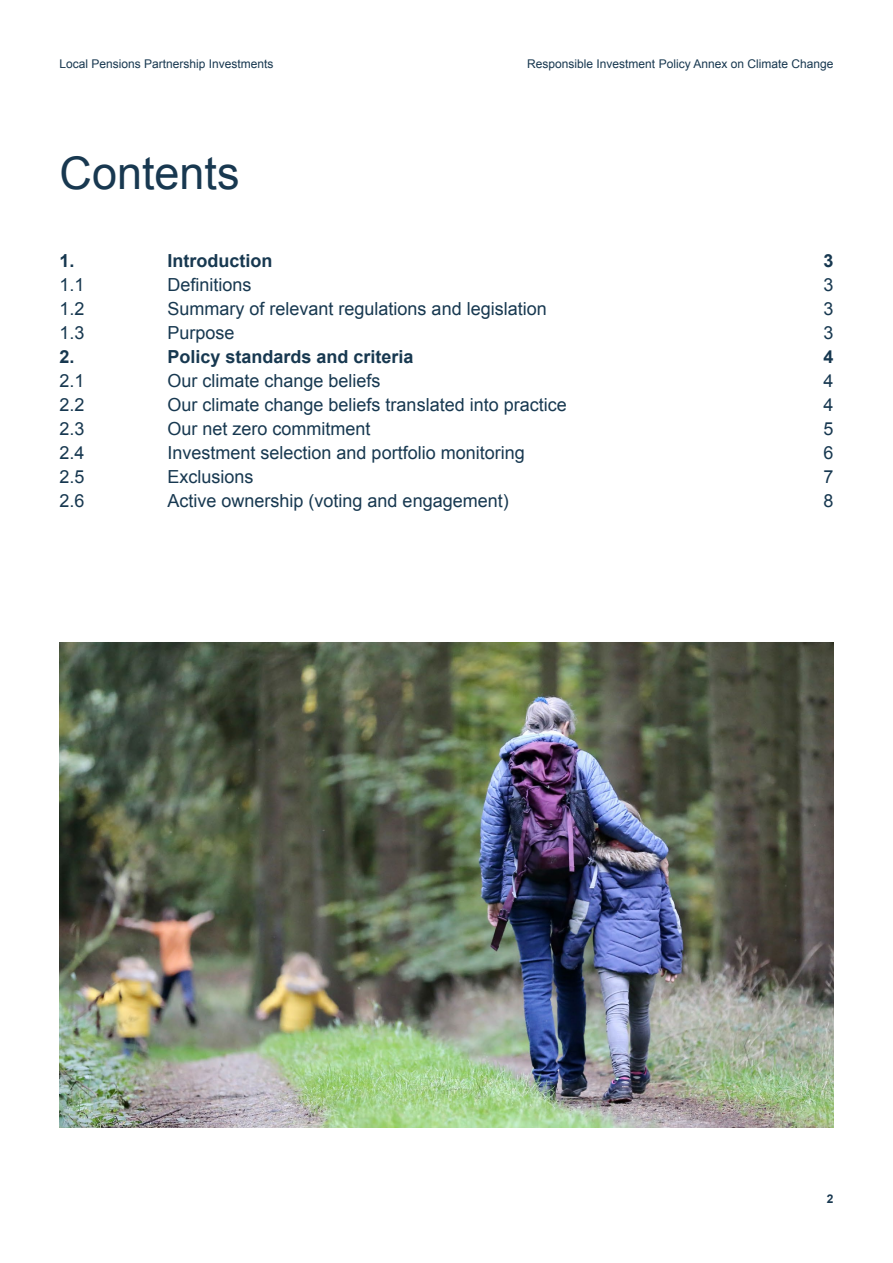
<style>
.page{position:relative;width:893px;height:1263px;background:#fff}
.page>*{position:absolute;margin:0;border:0;box-sizing:border-box;transform-origin:0 0}
.t1{font:45px "Arial";color:#183850}
.t2{font:18px/24px "Arial";color:#173850;text-align:justify}
.t3{font:700 18px "Arial";color:#173850}
.t4{font:12px "Arial";color:#183850}
.t5{font:700 12px "Arial";color:#183850}
</style>
<div class="page">
<img style="left:60px;top:642px;width:773px;height:485px">
<p class="t4" style="left:60px;top:56px;width:216px">Local Pensions Partnership Investments</p>
<p class="t4" style="left:527px;top:56px;width:308px">Responsible Investment Policy Annex on Climate Change</p>
<h1 class="t1" style="left:60px;top:144px;width:182px">Contents</h1>
<p class="t3" style="left:60px;top:249px;width:17px">1.</p>
<p class="t3" style="left:168px;top:249px;width:106px">Introduction</p>
<p class="t2" style="left:60px;top:273px;width:27px">1.1</p>
<p class="t2" style="left:168px;top:273px;width:86px">Definitions</p>
<p class="t2" style="left:60px;top:297px;width:27px">1.2</p>
<p class="t2" style="left:168px;top:297px;width:381px">Summary of relevant regulations and legislation</p>
<p class="t2" style="left:60px;top:321px;width:27px">1.3</p>
<p class="t2" style="left:168px;top:321px;width:69px">Purpose</p>
<p class="t3" style="left:60px;top:345px;width:17px">2.</p>
<p class="t3" style="left:168px;top:345px;width:248px">Policy standards and criteria</p>
<p class="t2" style="left:60px;top:369px;width:27px">2.1</p>
<p class="t2" style="left:168px;top:369px;width:215px">Our climate change beliefs</p>
<p class="t2" style="left:60px;top:393px;width:27px">2.2</p>
<p class="t2" style="left:168px;top:393px;width:401px">Our climate change beliefs translated into practice</p>
<p class="t2" style="left:60px;top:417px;width:27px">2.3</p>
<p class="t2" style="left:168px;top:417px;width:205px">Our net zero commitment</p>
<p class="t2" style="left:60px;top:441px;width:27px">2.4</p>
<p class="t2" style="left:168px;top:441px;width:359px">Investment selection and portfolio monitoring</p>
<p class="t2" style="left:60px;top:465px;width:27px">2.5</p>
<p class="t2" style="left:168px;top:465px;width:88px">Exclusions</p>
<p class="t2" style="left:60px;top:489px;width:27px">2.6</p>
<p class="t2" style="left:168px;top:489px;width:343px">Active ownership (voting and engagement)</p>
<p class="t3" style="left:823px;top:249px;width:12px">3</p>
<p class="t2" style="left:823px;top:273px;width:12px">3<br>3<br>3</p>
<p class="t3" style="left:823px;top:345px;width:12px">4</p>
<p class="t2" style="left:823px;top:369px;width:12px">4<br>4<br>5<br>6<br>7<br>8</p>
<p class="t5" style="left:827px;top:1191px;width:8px">2</p>
</div>
